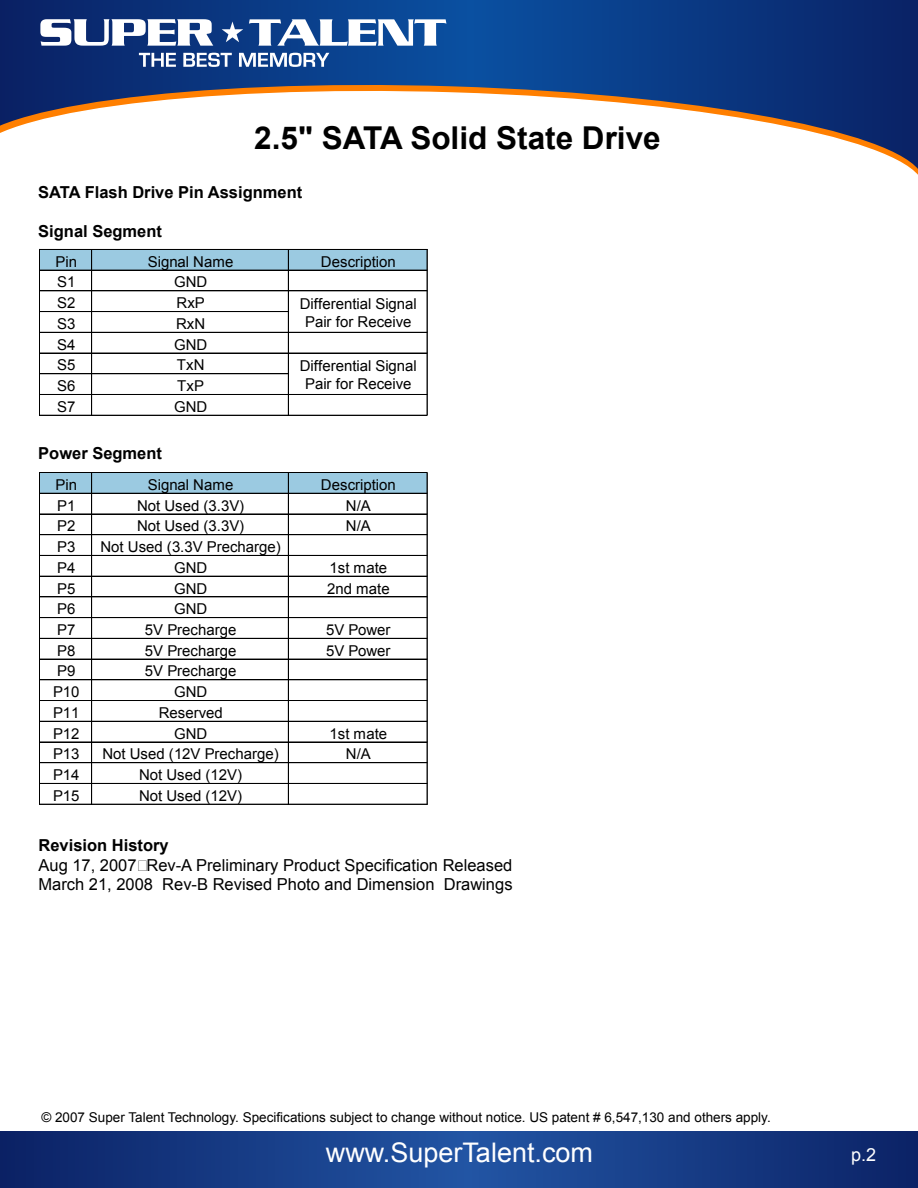
<style>
.page{position:relative;width:918px;height:1188px;background:#fff}
.page>*{position:absolute;margin:0;border:0;box-sizing:border-box;transform-origin:0 0}
.t1{font:700 31.5px "Arial";color:#000}
.t2{font:27px "Arial";color:#fff}
.t3{font:18px "Arial";color:#fff}
.t4{font:16.5px/19.5px "Arial";color:#000}
.t5{font:700 16.5px "Arial";color:#000}
.t6{font:15px/18.6px "Arial";color:#000;text-align:center}
.t7{font:13.5px "Arial";color:#000}
</style>
<div class="page">
<svg style="left:0;top:0;width:918px;height:78px;background:#0a3882"></svg>
<svg style="left:0;top:78px;width:918px;height:7px;background:#0a3882"></svg>
<svg style="left:0;top:85px;width:918px;height:165px"></svg>
<svg style="left:0;top:1132px;width:918px;height:56px;background:#163b84"></svg>
<div style="left:40px;top:249px;width:387px;height:21px;background:#9bcae1"></div>
<hr style="left:39px;top:249px;width:1px;height:166px;background:#000">
<hr style="left:40px;top:249px;width:1px;height:166px;background:#000">
<hr style="left:91px;top:250px;width:1px;height:165px;background:#000">
<hr style="left:92px;top:250px;width:1px;height:165px;background:#000">
<hr style="left:288px;top:250px;width:1px;height:165px;background:#000">
<hr style="left:427px;top:250px;width:1px;height:165px;background:#000">
<hr style="left:40px;top:249px;width:387px;height:1px;background:#000">
<hr style="left:40px;top:270px;width:387px;height:1px;background:#000">
<hr style="left:40px;top:291px;width:387px;height:1px;background:#000">
<hr style="left:40px;top:311px;width:249px;height:1px;background:#000">
<hr style="left:40px;top:312px;width:249px;height:1px;background:#000">
<hr style="left:40px;top:332px;width:387px;height:1px;background:#000">
<hr style="left:40px;top:353px;width:387px;height:1px;background:#000">
<hr style="left:40px;top:373px;width:249px;height:1px;background:#000">
<hr style="left:40px;top:374px;width:249px;height:1px;background:#000">
<hr style="left:40px;top:394px;width:387px;height:1px;background:#000">
<hr style="left:40px;top:415px;width:387px;height:1px;background:#000">
<div style="left:40px;top:473px;width:387px;height:20px;background:#9bcae1"></div>
<hr style="left:39px;top:473px;width:1px;height:331px;background:#000">
<hr style="left:40px;top:473px;width:1px;height:331px;background:#000">
<hr style="left:91px;top:473px;width:1px;height:331px;background:#000">
<hr style="left:92px;top:473px;width:1px;height:331px;background:#000">
<hr style="left:288px;top:473px;width:1px;height:331px;background:#000">
<hr style="left:427px;top:473px;width:1px;height:331px;background:#000">
<hr style="left:40px;top:472px;width:387px;height:1px;background:#000">
<hr style="left:40px;top:473px;width:387px;height:1px;background:#000">
<hr style="left:40px;top:493px;width:387px;height:1px;background:#000">
<hr style="left:40px;top:514px;width:387px;height:1px;background:#000">
<hr style="left:40px;top:534px;width:387px;height:1px;background:#000">
<hr style="left:40px;top:535px;width:387px;height:1px;background:#000">
<hr style="left:40px;top:555px;width:387px;height:1px;background:#000">
<hr style="left:40px;top:576px;width:387px;height:1px;background:#000">
<hr style="left:40px;top:597px;width:387px;height:1px;background:#000">
<hr style="left:40px;top:617px;width:387px;height:1px;background:#000">
<hr style="left:40px;top:618px;width:387px;height:1px;background:#000">
<hr style="left:40px;top:638px;width:387px;height:1px;background:#000">
<hr style="left:40px;top:659px;width:387px;height:1px;background:#000">
<hr style="left:40px;top:680px;width:387px;height:1px;background:#000">
<hr style="left:40px;top:700px;width:387px;height:1px;background:#000">
<hr style="left:40px;top:701px;width:387px;height:1px;background:#000">
<hr style="left:40px;top:721px;width:387px;height:1px;background:#000">
<hr style="left:40px;top:742px;width:387px;height:1px;background:#000">
<hr style="left:40px;top:762px;width:387px;height:1px;background:#000">
<hr style="left:40px;top:763px;width:387px;height:1px;background:#000">
<hr style="left:40px;top:783px;width:387px;height:1px;background:#000">
<hr style="left:40px;top:804px;width:387px;height:1px;background:#000">
<svg style="left:40px;top:19px;width:406px;height:27px"></svg>
<svg style="left:139px;top:53px;width:37px;height:14px"></svg>
<svg style="left:183px;top:53px;width:49px;height:14px"></svg>
<svg style="left:239px;top:53px;width:90px;height:14px"></svg>
<h1 class="t1" style="left:254px;top:117px;width:408px">2.5" SATA Solid State Drive</h1>
<p class="t5" style="left:38px;top:182px;width:266px">SATA Flash Drive Pin Assignment</p>
<p class="t5" style="left:38px;top:221px;width:125px">Signal Segment</p>
<p class="t6" style="left:56px;top:252px;width:23px">Pin</p>
<p class="t6" style="left:148px;top:252px;width:87px">Signal Name</p>
<p class="t6" style="left:321px;top:252px;width:76px">Description</p>
<p class="t6" style="left:57px;top:273px;width:20px">S1</p>
<p class="t6" style="left:174px;top:273px;width:35px">GND</p>
<p class="t6" style="left:57px;top:294px;width:20px">S2</p>
<p class="t6" style="left:177px;top:294px;width:30px">RxP</p>
<p class="t6" style="left:57px;top:315px;width:20px">S3</p>
<p class="t6" style="left:176px;top:315px;width:31px">RxN</p>
<p class="t6" style="left:57px;top:335px;width:20px">S4</p>
<p class="t6" style="left:174px;top:335px;width:35px">GND</p>
<p class="t6" style="left:57px;top:356px;width:20px">S5</p>
<p class="t6" style="left:177px;top:356px;width:29px">TxN</p>
<p class="t6" style="left:57px;top:377px;width:20px">S6</p>
<p class="t6" style="left:177px;top:377px;width:28px">TxP</p>
<p class="t6" style="left:57px;top:397px;width:20px">S7</p>
<p class="t6" style="left:174px;top:397px;width:35px">GND</p>
<p class="t6" style="left:300px;top:294px;width:119px">Differential Signal<br>Pair for Receive</p>
<p class="t6" style="left:300px;top:356px;width:119px">Differential Signal<br>Pair for Receive</p>
<p class="t5" style="left:38px;top:443px;width:125px">Power Segment</p>
<p class="t6" style="left:56px;top:475px;width:23px">Pin</p>
<p class="t6" style="left:148px;top:475px;width:87px">Signal Name</p>
<p class="t6" style="left:321px;top:475px;width:76px">Description</p>
<p class="t6" style="left:57px;top:496px;width:20px">P1</p>
<p class="t6" style="left:137px;top:496px;width:109px">Not Used (3.3V)</p>
<p class="t6" style="left:346px;top:496px;width:26px">N/A</p>
<p class="t6" style="left:57px;top:517px;width:20px">P2</p>
<p class="t6" style="left:137px;top:517px;width:109px">Not Used (3.3V)</p>
<p class="t6" style="left:346px;top:517px;width:26px">N/A</p>
<p class="t6" style="left:57px;top:538px;width:20px">P3</p>
<p class="t6" style="left:100px;top:538px;width:182px">Not Used (3.3V Precharge)</p>
<p class="t6" style="left:57px;top:558px;width:20px">P4</p>
<p class="t6" style="left:174px;top:558px;width:35px">GND</p>
<p class="t6" style="left:329px;top:558px;width:59px">1st mate</p>
<p class="t6" style="left:57px;top:579px;width:20px">P5</p>
<p class="t6" style="left:174px;top:579px;width:35px">GND</p>
<p class="t6" style="left:327px;top:579px;width:64px">2nd mate</p>
<p class="t6" style="left:57px;top:600px;width:20px">P6</p>
<p class="t6" style="left:174px;top:600px;width:35px">GND</p>
<p class="t6" style="left:57px;top:621px;width:20px">P7</p>
<p class="t6" style="left:145px;top:621px;width:93px">5V Precharge</p>
<p class="t6" style="left:326px;top:621px;width:66px">5V Power</p>
<p class="t6" style="left:57px;top:641px;width:20px">P8</p>
<p class="t6" style="left:145px;top:641px;width:93px">5V Precharge</p>
<p class="t6" style="left:326px;top:641px;width:66px">5V Power</p>
<p class="t6" style="left:57px;top:662px;width:20px">P9</p>
<p class="t6" style="left:145px;top:662px;width:93px">5V Precharge</p>
<p class="t6" style="left:53px;top:683px;width:28px">P10</p>
<p class="t6" style="left:174px;top:683px;width:35px">GND</p>
<p class="t6" style="left:53px;top:704px;width:28px">P11</p>
<p class="t6" style="left:159px;top:704px;width:66px">Reserved</p>
<p class="t6" style="left:53px;top:724px;width:28px">P12</p>
<p class="t6" style="left:174px;top:724px;width:35px">GND</p>
<p class="t6" style="left:329px;top:724px;width:59px">1st mate</p>
<p class="t6" style="left:53px;top:745px;width:28px">P13</p>
<p class="t6" style="left:102px;top:745px;width:178px">Not Used (12V Precharge)</p>
<p class="t6" style="left:346px;top:745px;width:26px">N/A</p>
<p class="t6" style="left:53px;top:766px;width:28px">P14</p>
<p class="t6" style="left:139px;top:766px;width:105px">Not Used (12V)</p>
<p class="t6" style="left:53px;top:786px;width:28px">P15</p>
<p class="t6" style="left:139px;top:786px;width:105px">Not Used (12V)</p>
<p class="t5" style="left:38px;top:834px;width:132px">Revision History</p>
<p class="t4" style="left:38px;top:855px;width:476px">Aug 17, 2007 Rev-A Preliminary Product Specification Released<br>March 21, 2008 Rev-B Revised Photo and Dimension Drawings</p>
<p class="t7" style="left:41px;top:1108px;width:731px">© 2007 Super Talent Technology. Specifications subject to change without notice. US patent # 6,547,130 and others apply.</p>
<h2 class="t2" style="left:326px;top:1135px;width:269px">www.SuperTalent.com</h2>
<p class="t3" style="left:851px;top:1143px;width:27px">p.2</p>
</div>
